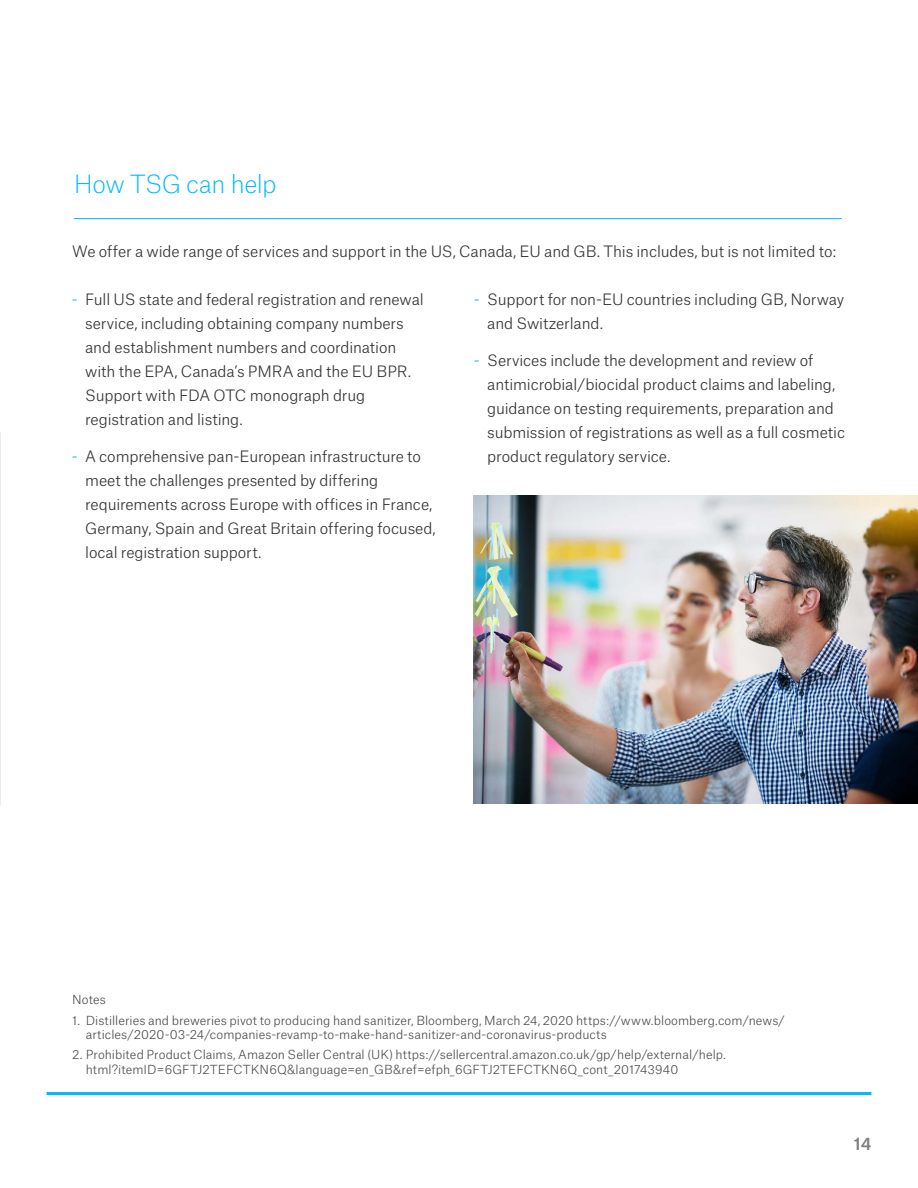
<style>
.page{position:relative;width:918px;height:1188px;background:#fff}
.page>*{position:absolute;margin:0;border:0;box-sizing:border-box;transform-origin:0 0}
.t1{font:100 24px "Atlas Grotesk";letter-spacing:-.02em;color:#00baff}
.t2{font:500 16.5px "Atlas Grotesk";color:#808080}
.t3{font:300 15px/24px "Atlas Grotesk";letter-spacing:-.005em;color:#333}
.t4{font:300 12px/14.4px "Atlas Grotesk";letter-spacing:.005em;color:#4d4d4d}
.s1{color:#00baff}
</style>
<div class="page">
<img style="left:0;top:433px;width:1px;height:372px">
<hr style="left:47px;top:1092px;width:824px;height:3px;background:#00baff">
<img style="left:473px;top:496px;width:445px;height:308px">
<hr style="left:74px;top:218px;width:768px;height:1px;background:#00baff">
<h1 class="t1" style="left:74px;top:166px;width:204px">How TSG can help</h1>
<p class="t3" style="left:72px;top:238px;width:765px">We offer a wide range of services and support in the US, Canada, EU and GB. This includes, but is not limited to:</p>
<p class="t3" style="left:85px;top:286px;width:340px;text-indent:-13px"><span class="s1">-</span> Full US state and federal registration and renewal service, including obtaining company numbers and establishment numbers and coordination with the EPA, Canada’s PMRA and the EU BPR.<br>Support with FDA OTC monograph drug registration and listing.</p>
<p class="t3" style="left:85px;top:443px;width:352px;text-indent:-14px"><span class="s1">-</span> A comprehensive pan-European infrastructure to meet the challenges presented by differing requirements across Europe with offices in France, Germany, Spain and Great Britain offering focused, local registration support.</p>
<p class="t3" style="left:487px;top:286px;width:358px;text-indent:-14px"><span class="s1">-</span> Support for non-EU countries including GB, Norway and Switzerland.</p>
<p class="t3" style="left:487px;top:347px;width:359px;text-indent:-14px"><span class="s1">-</span> Services include the development and review of antimicrobial/biocidal product claims and labeling, guidance on testing requirements, preparation and submission of registrations as well as a full cosmetic product regulatory service.</p>
<p class="t4" style="left:72px;top:991px;width:35px">Notes</p>
<p class="t4" style="left:86px;top:1012px;width:701px;text-indent:-14px">1. Distilleries and breweries pivot to producing hand sanitizer, Bloomberg, March 24, 2020 https://www.bloomberg.com/news/ articles/2020-03-24/companies-revamp-to-make-hand-sanitizer-and-coronavirus-products</p>
<p class="t4" style="left:86px;top:1046px;width:642px;text-indent:-14px">2. Prohibited Product Claims, Amazon Seller Central (UK) https://sellercentral.amazon.co.uk/gp/help/external/help. html?itemID=6GFTJ2TEFCTKN6Q&amp;language=en_GB&amp;ref=efph_6GFTJ2TEFCTKN6Q_cont_201743940</p>
<p class="t2" style="left:854px;top:1131px;width:19px">14</p>
</div>
